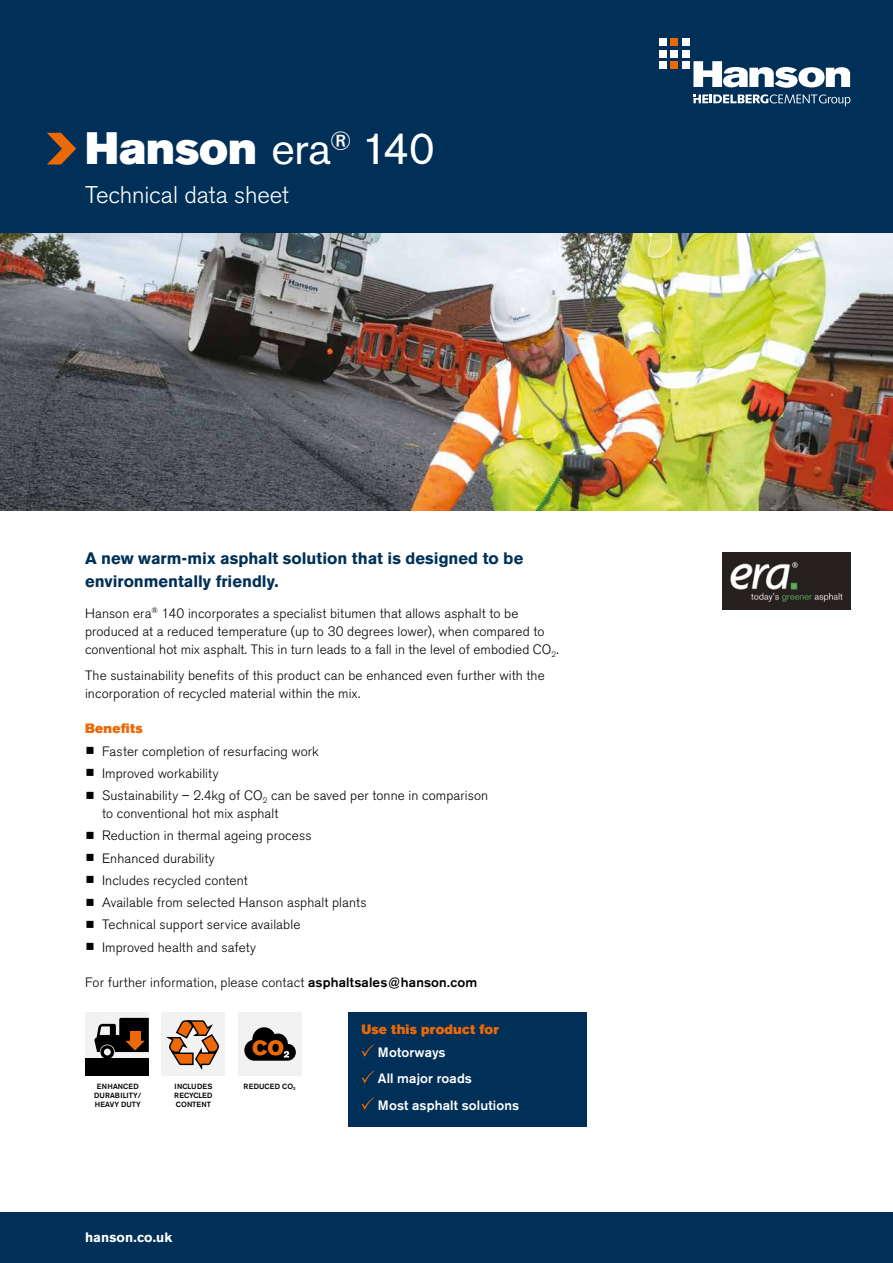
<style>
.page{position:relative;width:893px;height:1263px;background:#fff}
.page>*{position:absolute;margin:0;border:0;box-sizing:border-box;transform-origin:0 0}
.t1{font:45px "Akzidenz Grotesk BE Super";letter-spacing:-.005em;color:#fff}
.t2{font:300 24px "Akzidenz Grotesk BE";letter-spacing:-.005em;color:#fff}
.t3{font:700 16.5px/22.5px "Akzidenz Grotesk BE";color:#003057}
.t4{font:300 13.5px/18px "Akzidenz Grotesk BE";letter-spacing:.01em;color:#000}
.t5{font:500 13.5px/26.5px "Akzidenz Grotesk BE";letter-spacing:.01em;color:#fff}
.t6{font:13.5px "Akzidenz Grotesk BE Super";letter-spacing:.015em;color:#ec6907}
.t7{font:700 13.5px "Akzidenz Grotesk BE";letter-spacing:.005em;color:#fff}
.t8{font:500 7.5px/9px "Akzidenz Grotesk BE";color:#000;text-align:center}
.t9{font:500 7.5px "Akzidenz Grotesk BE";letter-spacing:.02em;color:#000}
.s1{font-family:"Akzidenz Grotesk BE"}
.s2{font-weight:500}
</style>
<div class="page">
<div style="left:0;top:0;width:893px;height:234px;background:#003057"></div>
<div style="left:0;top:1212px;width:893px;height:51px;background:#003057"></div>
<div style="left:671px;top:38px;width:7px;height:8px;background:#ec6907"></div>
<div style="left:671px;top:61px;width:7px;height:8px;background:#ec6907"></div>
<svg style="left:693px;top:61px;width:157px;height:27px"></svg>
<div style="left:682px;top:38px;width:8px;height:8px;background:#fff"></div>
<div style="left:682px;top:50px;width:8px;height:8px;background:#fff"></div>
<div style="left:682px;top:61px;width:8px;height:8px;background:#fff"></div>
<div style="left:671px;top:50px;width:7px;height:8px;background:#fff"></div>
<div style="left:659px;top:38px;width:8px;height:8px;background:#fff"></div>
<div style="left:659px;top:50px;width:8px;height:8px;background:#fff"></div>
<div style="left:659px;top:61px;width:8px;height:8px;background:#fff"></div>
<svg style="left:693px;top:94px;width:157px;height:12px"></svg>
<svg style="left:47px;top:133px;width:29px;height:32px"></svg>
<img style="left:0;top:234px;width:893px;height:276px">
<div style="left:349px;top:1012px;width:238px;height:115px;background:#003057"></div>
<svg style="left:361px;top:1044px;width:13px;height:13px"></svg>
<svg style="left:361px;top:1071px;width:13px;height:12px"></svg>
<svg style="left:361px;top:1097px;width:13px;height:13px"></svg>
<div style="left:85px;top:1012px;width:64px;height:64px;background:#f2f2f2"></div>
<svg style="left:94px;top:1018px;width:55px;height:41px"></svg>
<div style="left:85px;top:1059px;width:64px;height:17px;background:#000"></div>
<div style="left:162px;top:1012px;width:63px;height:64px;background:#f2f2f2"></div>
<svg style="left:166px;top:1020px;width:53px;height:50px"></svg>
<div style="left:238px;top:1012px;width:64px;height:64px;background:#f2f2f2"></div>
<svg style="left:244px;top:1027px;width:52px;height:34px"></svg>
<img style="left:723px;top:553px;width:127px;height:56px">
<h1 class="t1" style="left:85px;top:123px;width:351px">Hanson <span class="s1">era</span><sup>®</sup> <span class="s1">140</span></h1>
<h2 class="t2" style="left:85px;top:181px;width:205px">Technical data sheet</h2>
<p class="t3" style="left:85px;top:548px;width:440px">A new warm-mix asphalt solution that is designed to be environmentally friendly.</p>
<p class="t4" style="left:85px;top:604px;width:475px">Hanson era<sup>®</sup> 140 incorporates a specialist bitumen that allows asphalt to be produced at a reduced temperature (up to 30 degrees lower), when compared to conventional hot mix asphalt. This in turn leads to a fall in the level of embodied CO<sub>2</sub>.</p>
<p class="t4" style="left:85px;top:667px;width:461px">The sustainability benefits of this product can be enhanced even further with the incorporation of recycled material within the mix.</p>
<p class="t6" style="left:85px;top:721px;width:59px">Benefits</p>
<p class="t4" style="left:85px;top:742px;width:235px">○ Faster completion of resurfacing work</p>
<p class="t4" style="left:85px;top:764px;width:135px">○ Improved workability</p>
<p class="t4" style="left:102px;top:787px;width:388px;text-indent:-17px">○ Sustainability – 2.4kg of CO<sub>2</sub> can be saved per tonne in comparison to conventional hot mix asphalt</p>
<p class="t4" style="left:85px;top:827px;width:228px">○ Reduction in thermal ageing process</p>
<p class="t4" style="left:85px;top:849px;width:131px">○ Enhanced durability</p>
<p class="t4" style="left:85px;top:871px;width:164px">○ Includes recycled content</p>
<p class="t4" style="left:85px;top:894px;width:283px">○ Available from selected Hanson asphalt plants</p>
<p class="t4" style="left:85px;top:916px;width:217px">○ Technical support service available</p>
<p class="t4" style="left:85px;top:938px;width:173px">○ Improved health and safety</p>
<p class="t4" style="left:85px;top:973px;width:394px">For further information, please contact <span class="s2">asphaltsales@hanson.com</span></p>
<p class="t6" style="left:361px;top:1022px;width:139px">Use this product for</p>
<p class="t5" style="left:378px;top:1038px;width:143px">Motorways<br>All major roads<br>Most asphalt solutions</p>
<p class="t8" style="left:94px;top:1081px;width:49px">ENHANCED<br>DURABILITY/<br>HEAVY DUTY</p>
<p class="t8" style="left:174px;top:1081px;width:40px;text-align:justify">INCLUDES RECYCLED CONTENT</p>
<p class="t9" style="left:244px;top:1081px;width:54px">REDUCED CO<sub>2</sub></p>
<p class="t7" style="left:85px;top:1230px;width:89px">hanson.co.uk</p>
</div>
